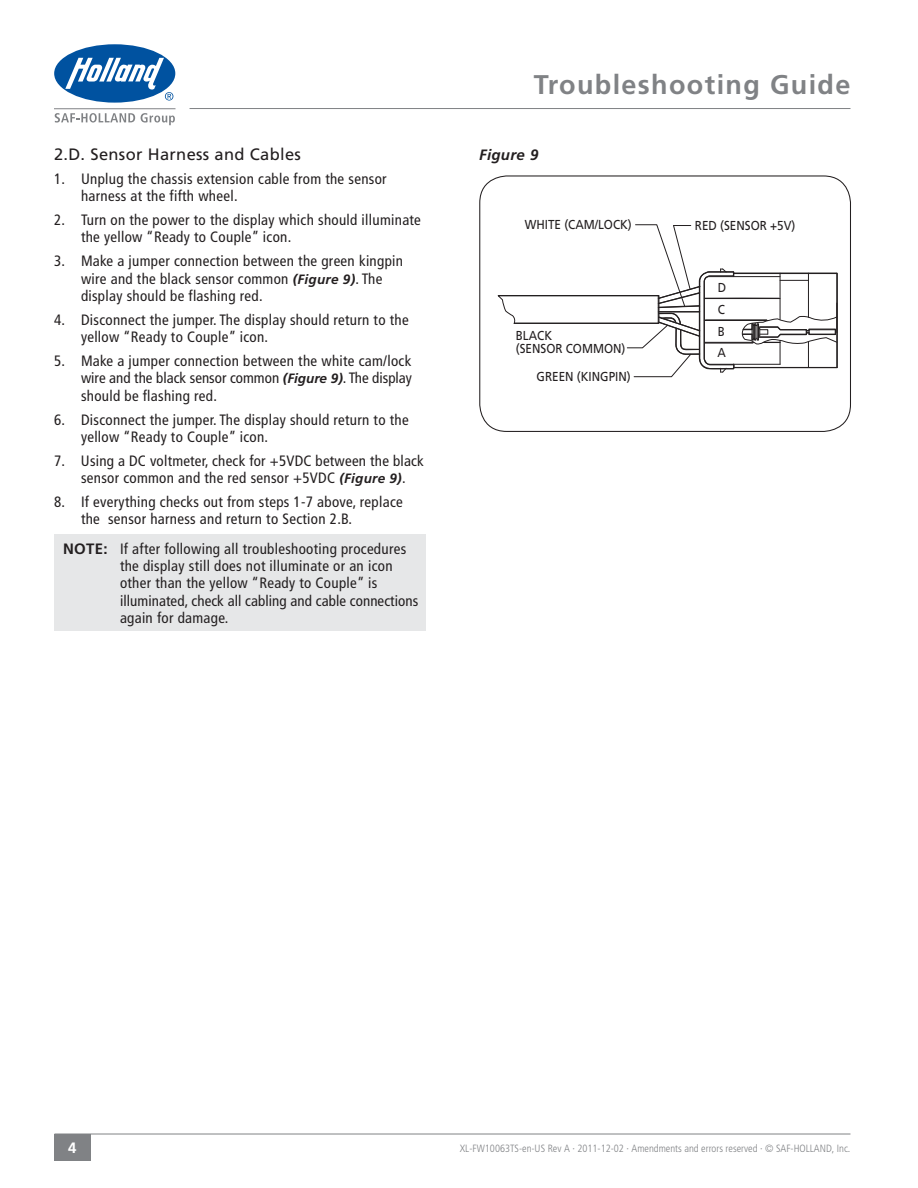
<style>
.page{position:relative;width:918px;height:1188px;background:#fff}
.page>*{position:absolute;margin:0;border:0;box-sizing:border-box;transform-origin:0 0}
.t1{font:700 27px "Frutiger LT Std";letter-spacing:.05em;color:#808285}
.t2{font:16.5px "Frutiger LT Std";letter-spacing:.02em;color:#231f20}
.t3{font:condensed 15px/17.2px "Frutiger LT Std";letter-spacing:.02em;color:#231f20}
.t4{font:italic 700 15px "Frutiger LT Std";letter-spacing:.02em;color:#231f20}
.t5{font:700 15px "Frutiger LT Std";color:#fff}
.t6{font:13.05px/21.9px "Frutiger LT Std";color:#231f20;text-align:justify;scale:.9 1}
.t7{font:300 condensed 10.5px "Frutiger LT Std";color:#808285}
.s1{font-weight:700;font-style:italic;font-stretch:normal;font-size:13.5px}
.s2{font-weight:700;font-stretch:normal}
</style>
<div class="page">
<hr style="left:190px;top:108px;width:661px;height:1px;background:#808285">
<div style="left:54px;top:44px;width:121px;height:59px;background:#0052a0;border-radius:50%"></div>
<svg style="left:65px;top:58px;width:108px;height:43px"></svg>
<svg style="left:55px;top:113px;width:80px;height:10px"></svg>
<svg style="left:141px;top:113px;width:34px;height:12px"></svg>
<hr style="left:54px;top:108px;width:122px;height:1px;background:#808285">
<div style="left:54px;top:1134px;width:37px;height:27px;background:#808285"></div>
<div style="left:54px;top:535px;width:371px;height:96px;background:#e6e7e8"></div>
<hr style="left:54px;top:1134px;width:796px;height:1px;background:#808285">
<svg style="left:497px;top:224px;width:341px;height:154px"></svg>
<div style="left:479px;top:175px;width:372px;height:257px;border:1px solid #231f20;border-radius:27px"></div>
<p class="t2" style="left:54px;top:147px;width:249px">2.D. Sensor Harness and Cables</p>
<p class="t3" style="left:81px;top:171px;width:307px;text-indent:-27px">1. Unplug the chassis extension cable from the sensor harness at the fifth wheel.</p>
<p class="t3" style="left:81px;top:212px;width:341px;text-indent:-27px">2. Turn on the power to the display which should illuminate the yellow “Ready to Couple” icon.</p>
<p class="t3" style="left:81px;top:253px;width:324px;text-indent:-27px">3. Make a jumper connection between the green kingpin wire and the black sensor common <span class="s1">(Figure 9)</span>. The display should be flashing red.</p>
<p class="t3" style="left:81px;top:312px;width:329px;text-indent:-27px">4. Disconnect the jumper. The display should return to the yellow “Ready to Couple” icon.</p>
<p class="t3" style="left:81px;top:353px;width:332px;text-align:justify;text-indent:-27px">5. Make a jumper connection between the white cam/lock wire and the black sensor common <span class="s1">(Figure 9)</span>. The display should be flashing red.</p>
<p class="t3" style="left:81px;top:412px;width:329px;text-indent:-27px">6. Disconnect the jumper. The display should return to the yellow “Ready to Couple” icon.</p>
<p class="t3" style="left:54px;top:453px;width:371px;text-align:center">7. Using a DC voltmeter, check for +5VDC between the black sensor common and the red sensor +5VDC <span class="s1">(Figure 9)</span>.</p>
<p class="t3" style="left:81px;top:494px;width:323px;text-indent:-27px">8. If everything checks out from steps 1-7 above, replace the sensor harness and return to Section 2.B.</p>
<p class="t3" style="left:120px;top:541px;width:300px;text-indent:-57px"><span class="s2">NOTE:</span> If after following all troubleshooting procedures the display still does not illuminate or an icon other than the yellow “Ready to Couple” is illuminated, check all cabling and cable connections again for damage.</p>
<h1 class="t1" style="left:534px;top:74px;width:318px">Troubleshooting Guide</h1>
<p class="t4" style="left:479px;top:146px;width:61px">Figure 9</p>
<p class="t6" style="left:525px;top:214px;width:121px">WHITE (CAM/LOCK)</p>
<p class="t6" style="left:695px;top:215px;width:113px">RED (SENSOR +5V)</p>
<p class="t6" style="left:516px;top:330px;width:123px;line-height:13px">BLACK<br>(SENSOR COMMON)</p>
<p class="t6" style="left:537px;top:366px;width:106px">GREEN (KINGPIN)</p>
<p class="t6" style="left:718px;top:277px;width:11px">D C B</p>
<p class="t6" style="left:718px;top:342px;width:11px">A</p>
<p class="t5" style="left:68px;top:1141px;width:10px">4</p>
<p class="t7" style="left:460px;top:1142px;width:392px">XL-FW10063TS-en-US Rev A · 2011-12-02 · Amendments and errors reserved · © SAF-HOLLAND, Inc.</p>
</div>
